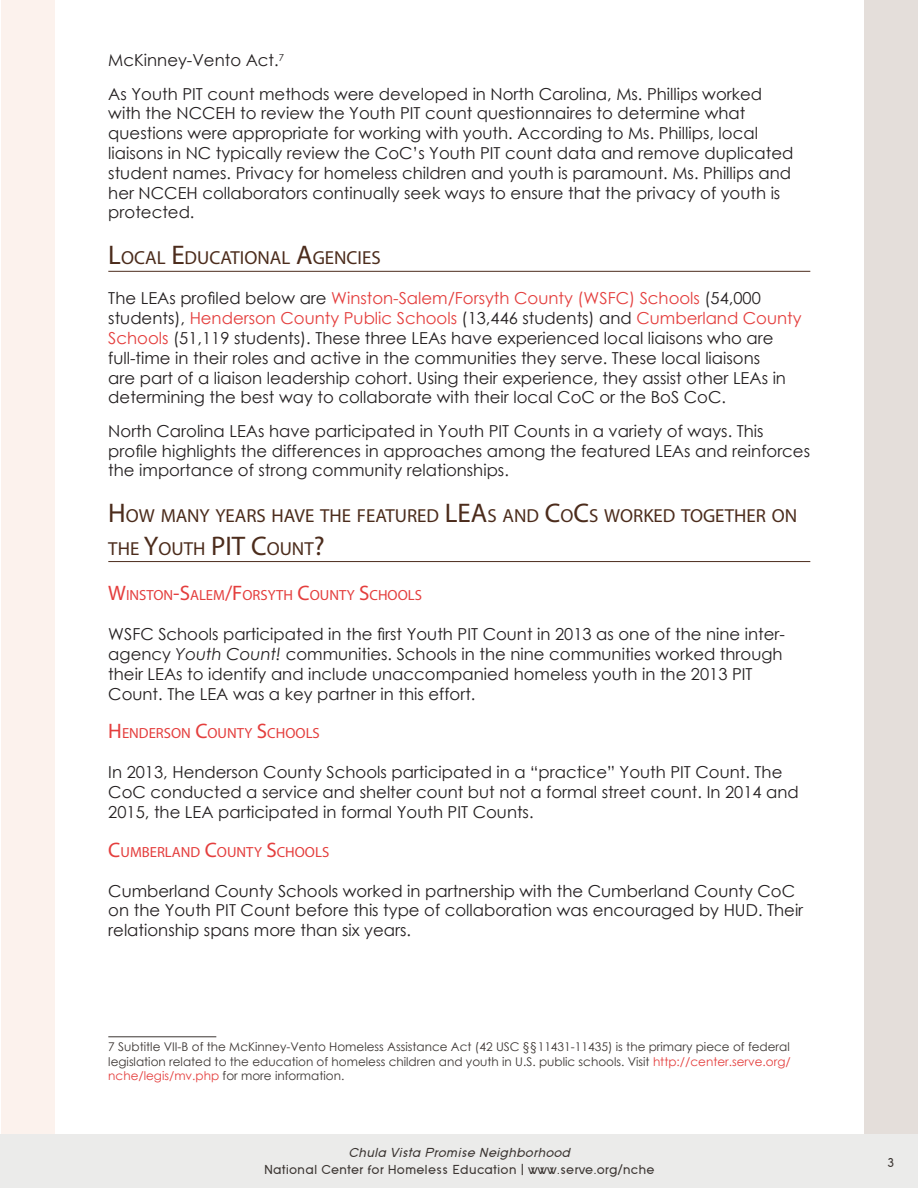
<style>
.page{position:relative;width:918px;height:1188px;background:#fff}
.page>*{position:absolute;margin:0;border:0;box-sizing:border-box;transform-origin:0 0}
.Section_Header{font:18.9px/32.4px "Myriad Pro";color:#4c2c1c}
.t1{font:16.5px/19.8px "Century Gothic";color:#231f20}
.Section_Subheader{font:14.7px "Myriad Pro";color:#e43e3d}
.t2{font:13.5px "SF Old Republic";color:#3b3532}
.t3{font:italic 13.5px "SF Old Republic";color:#3b3532}
.Footnote{font:12px/14.4px "Century Gothic";color:#3b3532;text-align:justify}
.s1{font-size:27px}
.s2{color:#e43e3d}
.s3{font-size:21px}
.s4{font-style:italic}
</style>
<div class="page">
<div style="left:1px;top:1px;width:53px;height:1186px;background:#fcf2ed"></div>
<div style="left:864px;top:1px;width:54px;height:1186px;background:#e4deda"></div>
<div style="left:1px;top:1134px;width:917px;height:54px;background:#ebebea"></div>
<hr style="left:108px;top:271px;width:702px;height:1px;background:#4c2c1c">
<hr style="left:108px;top:561px;width:702px;height:1px;background:#4c2c1c">
<hr style="left:108px;top:1037px;width:108px;height:1px;background:#3b3532">
<p class="t1" style="left:108px;top:50px;width:177px">McKinney-Vento Act.<sup>7</sup></p>
<p class="t1" style="left:108px;top:84px;width:687px">As Youth PIT count methods were developed in North Carolina, Ms. Phillips worked with the NCCEH to review the Youth PIT count questionnaires to determine what questions were appropriate for working with youth. According to Ms. Phillips, local liaisons in NC typically review the CoC’s Youth PIT count data and remove duplicated student names. Privacy for homeless children and youth is paramount. Ms. Phillips and her NCCEH collaborators continually seek ways to ensure that the privacy of youth is protected.</p>
<p class="Section_Header" style="left:108px;top:242px;width:272px"><span class="s1">L</span>OCAL <span class="s1">E</span>DUCATIONAL <span class="s1">A</span>GENCIES</p>
<p class="t1" style="left:108px;top:288px;width:695px">The LEAs profiled below are <span class="s2">Winston-Salem/Forsyth County (WSFC) Schools</span> (54,000 students), <span class="s2">Henderson County Public Schools</span> (13,446 students) and <span class="s2">Cumberland County Schools</span> (51,119 students). These three LEAs have experienced local liaisons who are full-time in their roles and active in the communities they serve. These local liaisons<br>are part of a liaison leadership cohort. Using their experience, they assist other LEAs in determining the best way to collaborate with their local CoC or the BoS CoC.</p>
<p class="t1" style="left:108px;top:421px;width:703px">North Carolina LEAs have participated in Youth PIT Counts in a variety of ways. This profile highlights the differences in approaches among the featured LEAs and reinforces the importance of strong community relationships.</p>
<p class="Section_Header" style="left:108px;top:499px;width:690px"><span class="s1">H</span> OW MANY YEARS HAVE THE FEATURED <span class="s1">LEA</span>S AND <span class="s1">C</span>O<span class="s1">C</span>S WORKED TOGETHER ON<br>THE <span class="s1">Y</span>OUTH <span class="s1">PIT C</span>OUNT<span class="s1">?</span></p>
<p class="Section_Subheader" style="left:108px;top:586px;width:314px"><span class="s3">W</span>INSTON<span class="s3">-S</span>ALEM<span class="s3">/F</span>ORSYTH <span class="s3">C</span>OUNTY <span class="s3">S</span>CHOOLS</p>
<p class="t1" style="left:108px;top:624px;width:678px">WSFC Schools participated in the first Youth PIT Count in 2013 as one of the nine inter&shy;agency <span class="s4">Youth Count!</span> communities. Schools in the nine communities worked through their LEAs to identify and include unaccompanied homeless youth in the 2013 PIT Count. The LEA was a key partner in this effort.</p>
<p class="Section_Subheader" style="left:108px;top:724px;width:212px"><span class="s3">H</span> ENDERSON <span class="s3">C</span>OUNTY <span class="s3">S</span>CHOOLS</p>
<p class="t1" style="left:108px;top:762px;width:692px">In 2013, Henderson County Schools participated in a “practice” Youth PIT Count. The<br>CoC conducted a service and shelter count but not a formal street count. In 2014 and<br>2015, the LEA participated in formal Youth PIT Counts.</p>
<p class="Section_Subheader" style="left:108px;top:843px;width:221px"><span class="s3">C</span>UMBERLAND <span class="s3">C</span>OUNTY <span class="s3">S</span>CHOOLS</p>
<p class="t1" style="left:108px;top:881px;width:696px">Cumberland County Schools worked in partnership with the Cumberland County CoC on the Youth PIT Count before this type of collaboration was encouraged by HUD. Their relationship spans more than six years.</p>
<p class="Footnote" style="left:108px;top:1039px;width:684px">7 Subtitle VII-B of the McKinney-Vento Homeless Assistance Act (42 USC §§11431-11435) is the primary piece of federal legislation related to the education of homeless children and youth in U.S. public schools. Visit <span class="s2">http://center.serve.org/ nche/legis/mv.php</span> for more information.</p>
<p class="t3" style="left:348px;top:1146px;width:223px">Chula Vista Promise Neighborhood</p>
<p class="t2" style="left:264px;top:1162px;width:392px">National Center for Homeless Education | www.serve.org/nche</p>
<p class="t2" style="left:887px;top:1156px;width:9px">3</p>
</div>
